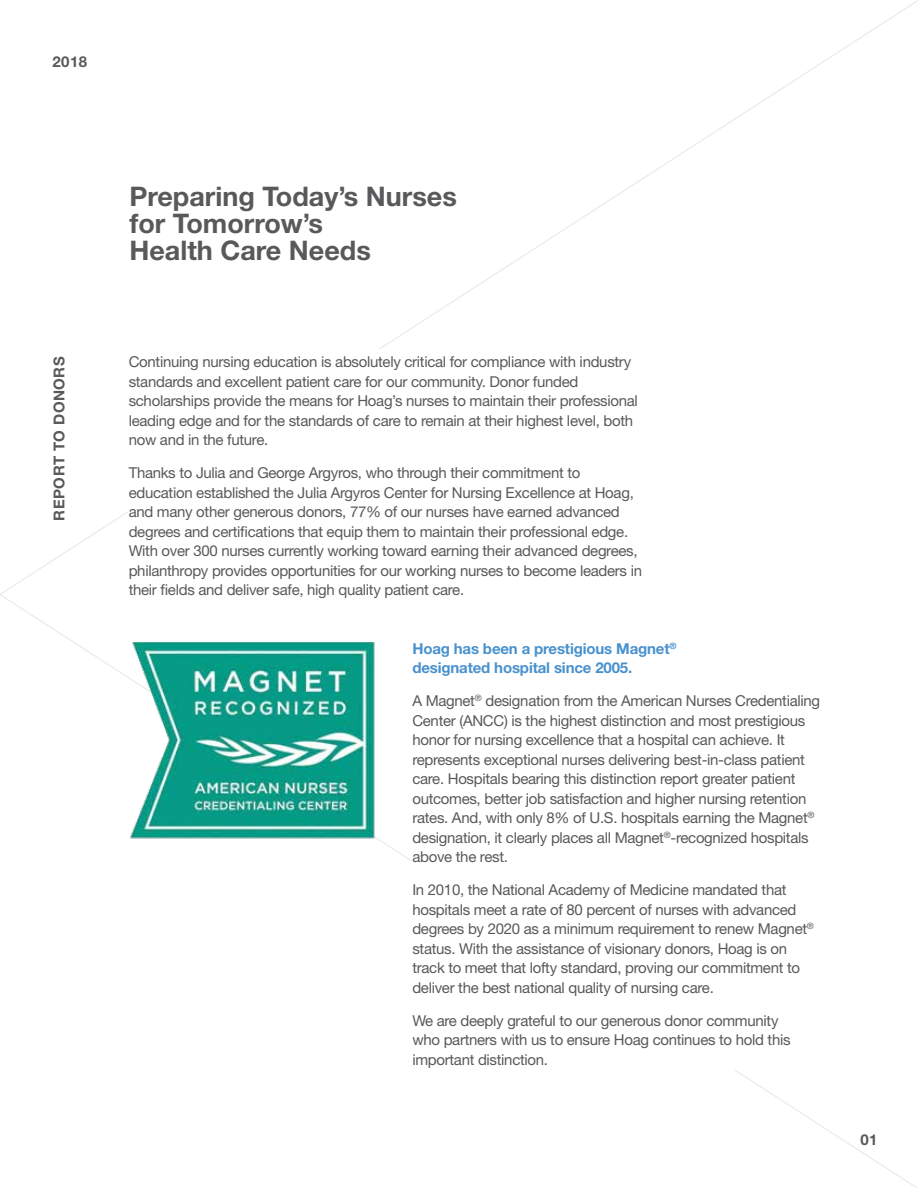
<style>
.page{position:relative;width:918px;height:1188px;background:#fff}
.page>*{position:absolute;margin:0;border:0;box-sizing:border-box;transform-origin:0 0}
.t1{font:700 27px/27px "Helvetica Neue LT Std";color:#58595b}
.t2{font:15px/19.5px "Helvetica Neue LT Std";letter-spacing:-.02em;color:#58595b}
.t3{font:700 15px/19.5px "Helvetica Neue LT Std";letter-spacing:-.01em;color:#4891ce}
.t4{font:700 15px "Helvetica Neue LT Std";letter-spacing:.03em;color:#58595b}
</style>
<div class="page">
<img style="left:125px;top:642px;width:256px;height:199px">
<p class="t4" style="left:52px;top:52px;width:36px">2018</p>
<h1 class="t1" style="left:129px;top:182px;width:329px">Preparing Today’s Nurses for Tomorrow’s<br>Health Care Needs</h1>
<p class="t4" style="left:50px;top:520px;width:166px;rotate:-90deg">REPORT TO DONORS</p>
<p class="t2" style="left:129px;top:352px;width:511px">Continuing nursing education is absolutely critical for compliance with industry standards and excellent patient care for our community. Donor funded scholarships provide the means for Hoag’s nurses to maintain their professional leading edge and for the standards of care to remain at their highest level, both now and in the future.</p>
<p class="t2" style="left:129px;top:463px;width:515px">Thanks to Julia and George Argyros, who through their commitment to education established the Julia Argyros Center for Nursing Excellence at Hoag, and many other generous donors, 77% of our nurses have earned advanced degrees and certifications that equip them to maintain their professional edge.<br>With over 300 nurses currently working toward earning their advanced degrees, philanthropy provides opportunities for our working nurses to become leaders in their fields and deliver safe, high quality patient care.</p>
<p class="t3" style="left:412px;top:638px;width:266px">Hoag has been a prestigious Magnet<sup>® </sup>designated hospital since 2005.</p>
<p class="t2" style="left:412px;top:691px;width:409px">A Magnet<sup>®</sup> designation from the American Nurses Credentialing Center (ANCC) is the highest distinction and most prestigious honor for nursing excellence that a hospital can achieve. It represents exceptional nurses delivering best-in-class patient care. Hospitals bearing this distinction report greater patient outcomes, better job satisfaction and higher nursing retention rates. And, with only 8% of U.S. hospitals earning the Magnet<sup>® </sup>designation, it clearly places all Magnet<sup>®</sup>-recognized hospitals above the rest.</p>
<p class="t2" style="left:412px;top:880px;width:403px">In 2010, the National Academy of Medicine mandated that hospitals meet a rate of 80 percent of nurses with advanced degrees by 2020 as a minimum requirement to renew Magnet<sup>® </sup>status. With the assistance of visionary donors, Hoag is on track to meet that lofty standard, proving our commitment to deliver the best national quality of nursing care.</p>
<p class="t2" style="left:412px;top:1010px;width:380px">We are deeply grateful to our generous donor community who partners with us to ensure Hoag continues to hold this important distinction.</p>
<p class="t4" style="left:860px;top:1130px;width:19px">01</p>
</div>
